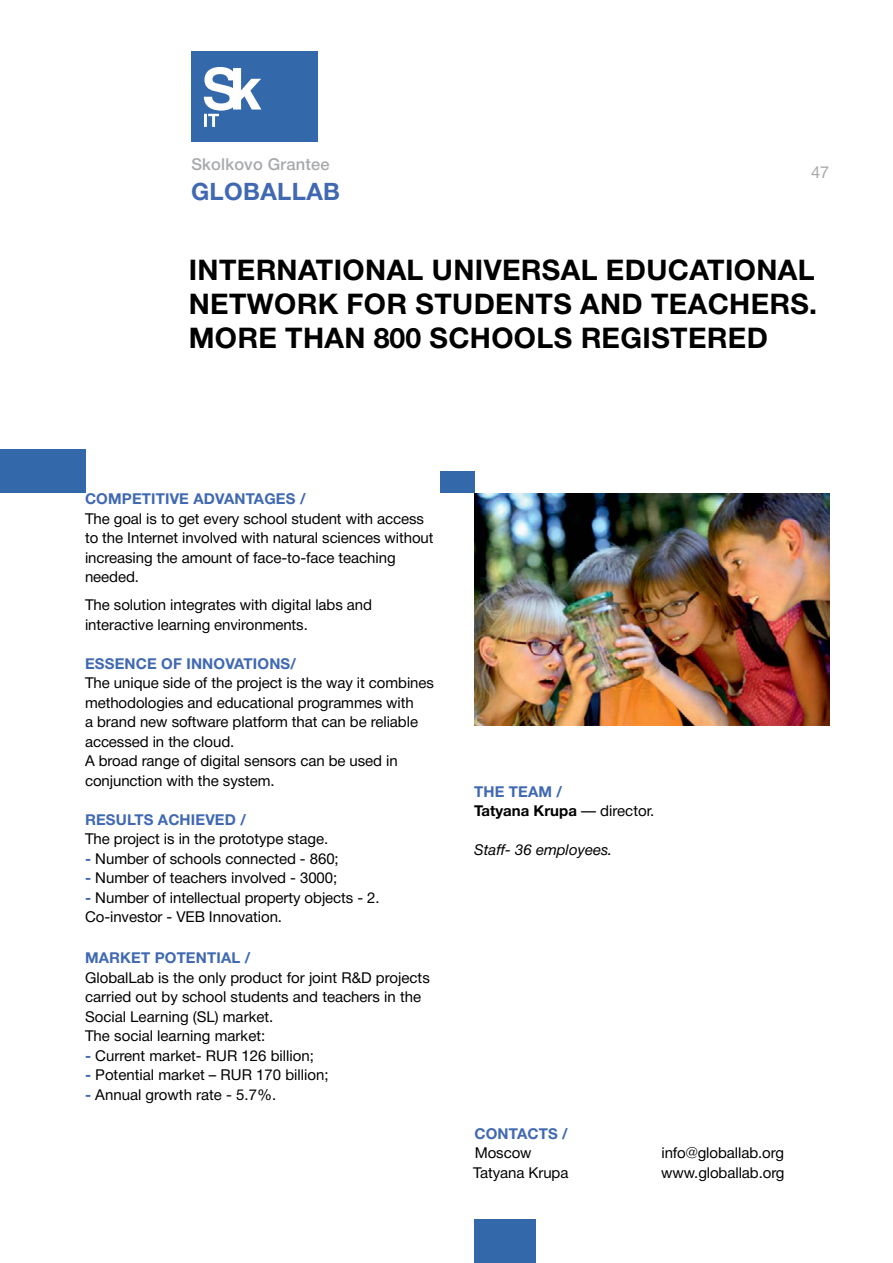
<style>
.page{position:relative;width:893px;height:1263px;background:#fff}
.page>*{position:absolute;margin:0;border:0;box-sizing:border-box;transform-origin:0 0}
.t1{font:700 28.5px/34.2px "Helvetica Neue Cyr";letter-spacing:.015em;color:#000;text-align:justify}
.t2{font:700 24px "Helvetica Neue Cyr";letter-spacing:.015em;color:#4069b2}
.t3{font:500 16.5px "Helvetica Neue Cyr";letter-spacing:.01em;color:#a7a9ac}
.t4{font:16.5px "Helvetica Neue Cyr";color:#a7a9ac}
.t5{font:15px/19.5px "Helvetica Neue Cyr";letter-spacing:-.005em;color:#000}
.t6{font:700 15px "Helvetica Neue Cyr";letter-spacing:.01em;color:#4069b2}
.t7{font:700 15px/19.5px "Helvetica Neue Cyr";color:#000}
.t8{font:italic 15px "Helvetica Neue Cyr";color:#000}
.s1{font-weight:700;color:#4069b2}
.s2{color:#4069b2}
.s3{font-weight:400}
</style>
<div class="page">
<div style="left:474px;top:1219px;width:62px;height:44px;background:#3369ab"></div>
<div style="left:440px;top:471px;width:34px;height:22px;background:#3369ab"></div>
<div style="left:0;top:449px;width:85px;height:44px;background:#3369ab"></div>
<div style="left:191px;top:51px;width:126px;height:90px;background:#3369ab"></div>
<svg style="left:204px;top:67px;width:57px;height:60px"></svg>
<img style="left:474px;top:493px;width:355px;height:232px">
<p class="t3" style="left:191px;top:155px;width:140px">Skolkovo Grantee</p>
<h2 class="t2" style="left:191px;top:178px;width:150px">GLOBALLAB</h2>
<p class="t4" style="left:811px;top:163px;width:19px">47</p>
<h1 class="t1" style="left:189px;top:253px;width:630px">INTERNATIONAL UNIVERSAL EDUCATIONAL NETWORK FOR STUDENTS AND TEACHERS.<br>MORE THAN 800 SCHOOLS REGISTERED</h1>
<p class="t6" style="left:85px;top:490px;width:222px">COMPETITIVE ADVANTAGES /</p>
<p class="t5" style="left:85px;top:509px;width:350px">The goal is to get every school student with access to the Internet involved with natural sciences without increasing the amount of face-to-face teaching needed.</p>
<p class="t5" style="left:85px;top:595px;width:289px">The solution integrates with digital labs and interactive learning environments.</p>
<p class="t6" style="left:85px;top:655px;width:212px">ESSENCE OF INNOVATIONS/</p>
<p class="t5" style="left:85px;top:673px;width:350px">The unique side of the project is the way it combines methodologies and educational programmes with<br>a brand new software platform that can be reliable accessed in the cloud.<br>A broad range of digital sensors can be used in conjunction with the system.</p>
<p class="t6" style="left:85px;top:811px;width:162px">RESULTS ACHIEVED /</p>
<p class="t5" style="left:85px;top:829px;width:245px">The project is in the prototype stage.</p>
<p class="t5" style="left:85px;top:849px;width:255px"><span class="s1">-</span> Number of schools connected - 860;</p>
<p class="t5" style="left:85px;top:868px;width:254px"><span class="s1">-</span> Number of teachers involved - 3000;</p>
<p class="t5" style="left:85px;top:888px;width:296px"><span class="s1">-</span> Number of intellectual property objects - 2.<br>Co-investor - VEB Innovation.</p>
<p class="t6" style="left:85px;top:949px;width:167px">MARKET POTENTIAL /</p>
<p class="t5" style="left:85px;top:968px;width:346px">GlobalLab is the only product for joint R&amp;D projects carried out by school students and teachers in the Social Learning (SL) market.<br>The social learning market:</p>
<p class="t5" style="left:85px;top:1046px;width:230px"><span class="s1">-</span> Current market- RUR 126 billion;</p>
<p class="t5" style="left:85px;top:1065px;width:245px"><span class="s1">-</span> Potential market – RUR 170 billion;</p>
<p class="t5" style="left:85px;top:1085px;width:193px"><span class="s1">-</span> Annual growth rate - 5.7%.</p>
<p class="t7" style="left:474px;top:782px;width:182px"><span class="s2">THE TEAM /<br></span>Tatyana Krupa <span class="s3">— director.</span></p>
<p class="t8" style="left:474px;top:842px;width:140px">Staff- 36 employees.</p>
<p class="t6" style="left:474px;top:1125px;width:95px">CONTACTS /</p>
<p class="t5" style="left:473px;top:1143px;width:97px">Moscow<br>Tatyana Krupa</p>
<p class="t5" style="left:661px;top:1143px;width:125px">info@globallab.org www.globallab.org</p>
</div>
